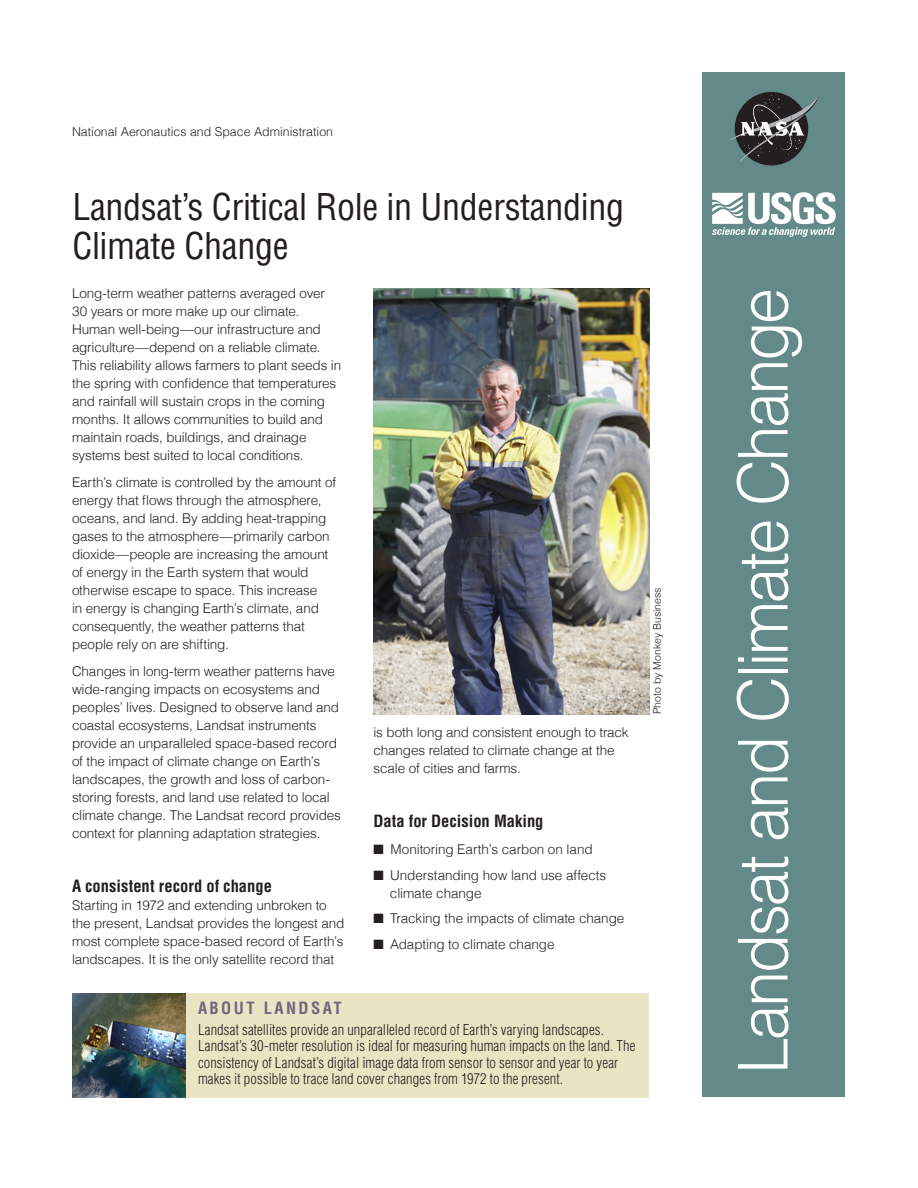
<style>
.page{position:relative;width:918px;height:1188px;background:#fff}
.page>*{position:absolute;margin:0;border:0;box-sizing:border-box;transform-origin:0 0}
.t1{font:300 69px "Helvetica";letter-spacing:-.04em;color:#fff;scale:.94 1}
.hedline_24_26{font:condensed 36px/39px "Helvetica";letter-spacing:-.01em;color:#231f20}
.text_9_75_13{font:700 condensed 16.5px "Helvetica";color:#231f20}
.subhed{font:700 condensed 16.5px "Helvetica";letter-spacing:.15em;color:#70677f}
.text_9_75_13-2{font:300 condensed 14.7px/16.5px "Helvetica";letter-spacing:.01em;color:#231f20}
.text_9_75_13-3{font:300 13.5px/18px "Helvetica";letter-spacing:-.01em;color:#231f20}
.t2{font:300 12.3px "Helvetica";color:#231f20}
.caption_credit{font:300 10.5px "Helvetica";color:#231f20}
</style>
<div class="page">
<div style="left:185px;top:994px;width:464px;height:104px;background:#e9e4c3"></div>
<div style="left:703px;top:73px;width:142px;height:1024px;background:#638989"></div>
<svg style="left:712px;top:192px;width:124px;height:45px"></svg>
<div style="left:735px;top:92px;width:73px;height:73px;background:#231f20;border-radius:50%"></div>
<svg style="left:730px;top:95px;width:89px;height:67px"></svg>
<img style="left:72px;top:994px;width:113px;height:104px">
<img style="left:374px;top:288px;width:275px;height:426px">
<p class="t2" style="left:72px;top:124px;width:263px">National Aeronautics and Space Administration</p>
<p class="hedline_24_26" style="left:72px;top:187px;width:553px">Landsat’s Critical Role in Understanding<br>Climate Change</p>
<p class="text_9_75_13-3" style="left:72px;top:284px;width:271px">Long-term weather patterns averaged over 30 years or more make up our climate.<br>Human well-being—our infrastructure and agriculture—depend on a reliable climate.<br>This reliability allows farmers to plant seeds in the spring with confidence that temperatures and rainfall will sustain crops in the coming months. It allows communities to build and maintain roads, buildings, and drainage systems best suited to local conditions.</p>
<p class="text_9_75_13-3" style="left:72px;top:473px;width:266px">Earth’s climate is controlled by the amount of energy that flows through the atmosphere, oceans, and land. By adding heat-trapping gases to the atmosphere—primarily carbon dioxide—people are increasing the amount of energy in the Earth system that would otherwise escape to space. This increase<br>in energy is changing Earth’s climate, and consequently, the weather patterns that people rely on are shifting.</p>
<p class="text_9_75_13-3" style="left:72px;top:662px;width:271px">Changes in long-term weather patterns have wide-ranging impacts on ecosystems and peoples’ lives. Designed to observe land and coastal ecosystems, Landsat instruments provide an unparalleled space-based record of the impact of climate change on Earth’s landscapes, the growth and loss of carbon&shy;storing forests, and land use related to local climate change. The Landsat record provides context for planning adaptation strategies.</p>
<p class="text_9_75_13" style="left:72px;top:875px;width:201px">A consistent record of change</p>
<p class="text_9_75_13-3" style="left:72px;top:896px;width:274px">Starting in 1972 and extending unbroken to the present, Landsat provides the longest and most complete space-based record of Earth’s landscapes. It is the only satellite record that</p>
<p class="text_9_75_13-3" style="left:374px;top:723px;width:257px">is both long and consistent enough to track changes related to climate change at the scale of cities and farms.</p>
<p class="text_9_75_13" style="left:374px;top:811px;width:172px">Data for Decision Making</p>
<p class="text_9_75_13-3" style="left:374px;top:840px;width:221px">■ Monitoring Earth’s carbon on land</p>
<p class="text_9_75_13-3" style="left:390px;top:866px;width:218px;text-indent:-16px">■ Understanding how land use affects climate change</p>
<p class="text_9_75_13-3" style="left:374px;top:909px;width:252px">■ Tracking the impacts of climate change</p>
<p class="text_9_75_13-3" style="left:374px;top:935px;width:183px">■ Adapting to climate change</p>
<p class="subhed" style="left:198px;top:998px;width:145px">ABOUT LANDSAT</p>
<p class="text_9_75_13-2" style="left:198px;top:1021px;width:439px">Landsat satellites provide an unparalleled record of Earth’s varying landscapes.<br>Landsat’s 30-meter resolution is ideal for measuring human impacts on the land. The consistency of Landsat’s digital image data from sensor to sensor and year to year makes it possible to trace land cover changes from 1972 to the present.</p>
<p class="caption_credit" style="left:651px;top:714px;width:128px;rotate:-90deg">Photo by Monkey Business</p>
<p class="t1" style="left:720px;top:1074px;width:838px;rotate:-90deg">Landsat and Climate Change</p>
</div>
